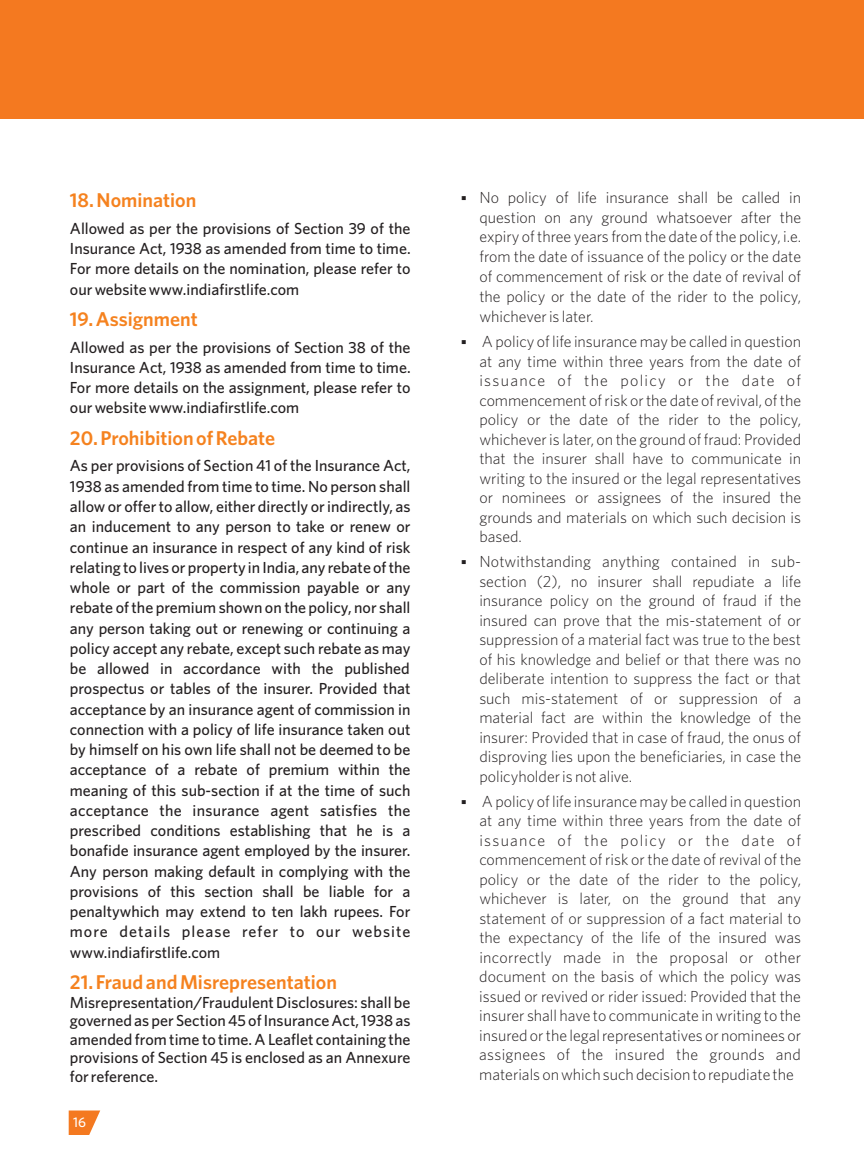
<style>
.page{position:relative;width:864px;height:1152px;background:#fff}
.page>*{position:absolute;margin:0;border:0;box-sizing:border-box;transform-origin:0 0}
.t1{font:600 20px "Whitney";color:#f5821f}
.t2{font:300 16px/19.4px "Whitney";color:#231f20;text-align:justify}
.t3{font:500 16px/20.2px "Whitney";color:#231f20;text-align:justify}
.t4{font:500 14px "Whitney";color:#fff}
</style>
<div class="page">
<div style="left:0;top:0;width:864px;height:119px;background:#f47920"></div>
<svg style="left:69px;top:1111px;width:31px;height:24px"></svg>
<p class="t1" style="left:70px;top:192px;width:128px">18. Nomination</p>
<p class="t3" style="left:70px;top:219px;width:342px">Allowed as per the provisions of Section 39 of the Insurance Act, 1938 as amended from time to time.<br>For more details on the nomination, please refer to our website www.indiafirstlife.com</p>
<p class="t1" style="left:70px;top:311px;width:129px">19. Assignment</p>
<p class="t3" style="left:70px;top:338px;width:342px">Allowed as per the provisions of Section 38 of the Insurance Act, 1938 as amended from time to time.<br>For more details on the assignment, please refer to our website www.indiafirstlife.com</p>
<p class="t1" style="left:70px;top:430px;width:207px">20. Prohibition of Rebate</p>
<p class="t3" style="left:70px;top:457px;width:342px">As per provisions of Section 41 of the Insurance Act, 1938 as amended from time to time. No person shall allow or offer to allow, either directly or indirectly, as an inducement to any person to take or renew or continue an insurance in respect of any kind of risk relating to lives or property in India, any rebate of the whole or part of the commission payable or any rebate of the premium shown on the policy, nor shall any person taking out or renewing or continuing a policy accept any rebate, except such rebate as may be allowed in accordance with the published prospectus or tables of the insurer. Provided that acceptance by an insurance agent of commission in connection with a policy of life insurance taken out by himself on his own life shall not be deemed to be acceptance of a rebate of premium within the meaning of this sub-section if at the time of such acceptance the insurance agent satisfies the prescribed conditions establishing that he is a bonafide insurance agent employed by the insurer.<br>Any person making default in complying with the provisions of this section shall be liable for a penaltywhich may extend to ten lakh rupees. For more details please refer to our website www.indiafirstlife.com</p>
<p class="t1" style="left:70px;top:974px;width:269px">21. Fraud and Misrepresentation</p>
<p class="t3" style="left:70px;top:995px;width:342px;line-height:18.4px">Misrepresentation/Fraudulent Disclosures: shall be governed as per Section 45 of Insurance Act, 1938 as amended from time to time. A Leaflet containing the provisions of Section 45 is enclosed as an Annexure for reference.</p>
<p class="t4" style="left:73px;top:1117px;width:14px">16</p>
<p class="t2" style="left:479px;top:189px;width:323px;text-indent:-19px">▪ No policy of life insurance shall be called in question on any ground whatsoever after the expiry of three years from the date of the policy, i.e. from the date of issuance of the policy or the date of commencement of risk or the date of revival of the policy or the date of the rider to the policy, whichever is later.</p>
<p class="t2" style="left:479px;top:333px;width:323px;text-indent:-19px">▪ A policy of life insurance may be called in question at any time within three years from the date of issuance of the policy or the date of commencement of risk or the date of revival, of the policy or the date of the rider to the policy, whichever is later, on the ground of fraud: Provided that the insurer shall have to communicate in writing to the insured or the legal representatives or nominees or assignees of the insured the grounds and materials on which such decision is based.</p>
<p class="t2" style="left:479px;top:553px;width:323px;text-indent:-19px">▪ Notwithstanding anything contained in sub&shy;section (2), no insurer shall repudiate a life insurance policy on the ground of fraud if the insured can prove that the mis-statement of or suppression of a material fact was true to the best of his knowledge and belief or that there was no deliberate intention to suppress the fact or that such mis-statement of or suppression of a material fact are within the knowledge of the insurer: Provided that in case of fraud, the onus of disproving lies upon the beneficiaries, in case the policyholder is not alive.</p>
<p class="t2" style="left:479px;top:793px;width:323px;text-indent:-19px">▪ A policy of life insurance may be called in question at any time within three years from the date of issuance of the policy or the date of commencement of risk or the date of revival of the policy or the date of the rider to the policy, whichever is later, on the ground that any statement of or suppression of a fact material to the expectancy of the life of the insured was incorrectly made in the proposal or other document on the basis of which the policy was issued or revived or rider issued: Provided that the insurer shall have to communicate in writing to the insured or the legal representatives or nominees or assignees of the insured the grounds and materials on which such decision to repudiate the</p>
</div>
